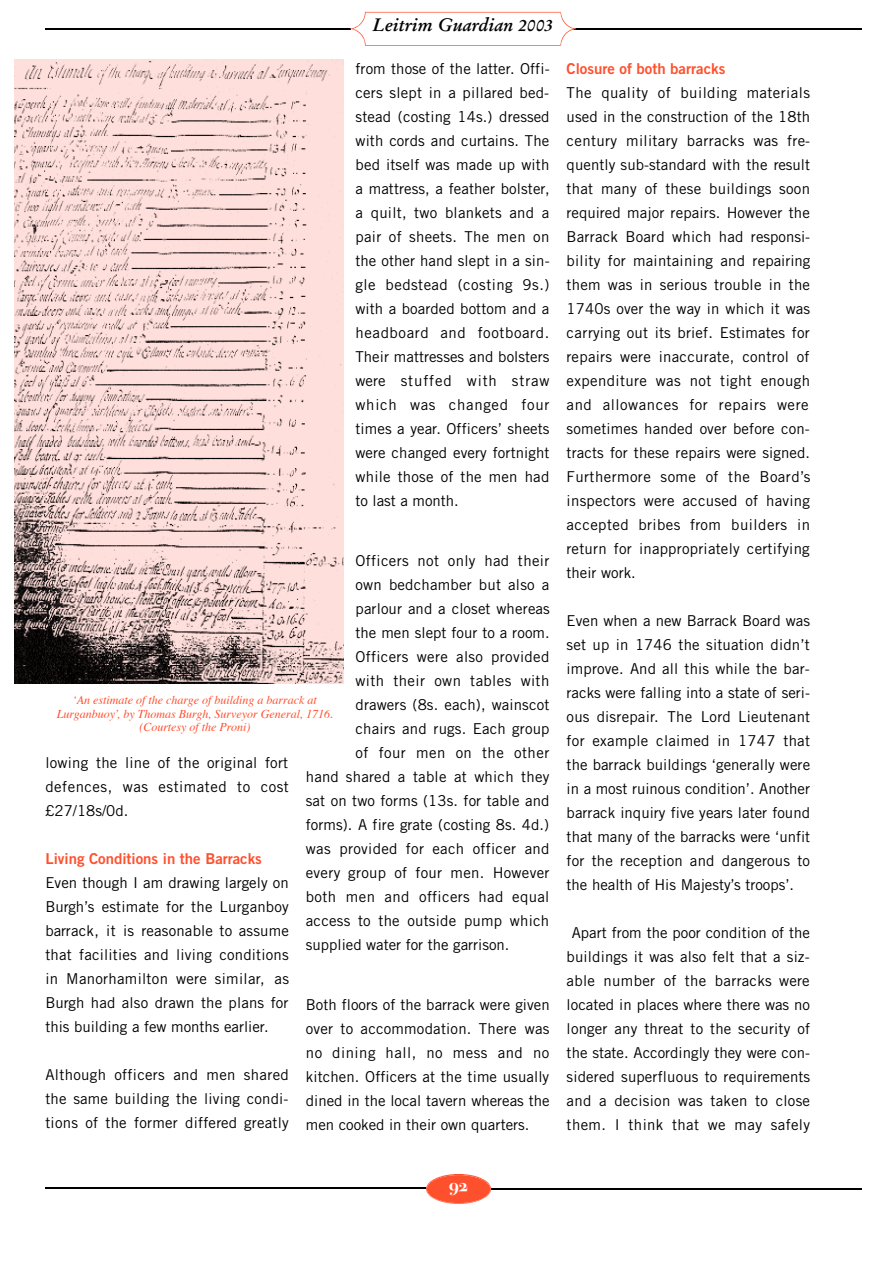
<style>
.page{position:relative;width:893px;height:1263px;background:#fff}
.page>*{position:absolute;margin:0;border:0;box-sizing:border-box;transform-origin:0 0}
.t1{font:italic 700 18px "Stempel Garamond";color:#000}
.t2{font:700 18px "Bodoni Svty Two OSITCTT";color:#fff}
.t3{font:15px/24px "Trade Gothic";letter-spacing:.015em;color:#000;text-align:justify}
.t4{font:15px "Trade Gothic Bold Two";color:#ff502e}
.t5{font:italic 12px/13.5px "Times";color:#ff502e;text-align:center}
.s1{font-size:16.5px}
</style>
<div class="page">
<hr style="left:45px;top:28px;width:306px;height:2px;background:#000">
<hr style="left:561px;top:28px;width:301px;height:2px;background:#000">
<svg style="left:350px;top:12px;width:225px;height:34px"></svg>
<hr style="left:45px;top:1188px;width:401px;height:1px;background:#000">
<hr style="left:488px;top:1188px;width:374px;height:2px;background:#000">
<svg style="left:426px;top:1174px;width:65px;height:30px"></svg>
<img style="left:14px;top:59px;width:329px;height:625px">
<p class="t1" style="left:373px;top:17px;width:182px">Leitrim Guardian <span class="s1">2 0 0 3</span></p>
<p class="t3" style="left:355px;top:58px;width:195px">from those of the latter. Offi&shy;cers slept in a pillared bed&shy;stead (costing 14s.) dressed with cords and curtains. The bed itself was made up with a mattress, a feather bolster, a quilt, two blankets and a pair of sheets. The men on the other hand slept in a sin&shy;gle bedstead (costing 9s.) with a boarded bottom and a headboard and footboard.<br>Their mattresses and bolsters were stuffed with straw which was changed four times a year. Officers’ sheets were changed every fortnight while those of the men had to last a month.</p>
<p class="t3" style="left:355px;top:550px;width:195px">Officers not only had their</p>
<p class="t3" style="left:355px;top:574px;width:195px">own bedchamber but also a</p>
<p class="t3" style="left:355px;top:598px;width:196px">parlour and a closet whereas</p>
<p class="t3" style="left:355px;top:622px;width:196px">the men slept four to a room.</p>
<p class="t3" style="left:355px;top:646px;width:195px">Officers were also provided</p>
<p class="t3" style="left:355px;top:670px;width:195px">with their own tables with</p>
<p class="t3" style="left:355px;top:694px;width:195px">drawers (8s. each), wainscot</p>
<p class="t3" style="left:355px;top:718px;width:195px">chairs and rugs. Each group</p>
<p class="t3" style="left:355px;top:742px;width:195px">of four men on the other</p>
<p class="t3" style="left:306px;top:766px;width:245px">hand shared a table at which they</p>
<p class="t3" style="left:306px;top:790px;width:245px">sat on two forms (13s. for table and</p>
<p class="t3" style="left:306px;top:814px;width:245px">forms). A fire grate (costing 8s. 4d.)</p>
<p class="t3" style="left:306px;top:838px;width:245px">was provided for each officer and</p>
<p class="t3" style="left:306px;top:862px;width:245px">every group of four men. However</p>
<p class="t3" style="left:306px;top:886px;width:245px">both men and officers had equal</p>
<p class="t3" style="left:306px;top:910px;width:245px">access to the outside pump which</p>
<p class="t3" style="left:306px;top:934px;width:205px">supplied water for the garrison.</p>
<p class="t5" style="left:57px;top:694px;width:277px">‘An estimate of the charge of building a barrack at<br>Lurganbuoy’, by Thomas Burgh, Surveyor General, 1716. (Courtesy of the Proni)</p>
<p class="t3" style="left:45px;top:752px;width:245px">lowing the line of the original fort defences, was estimated to cost £27/18s/0d.</p>
<p class="t4" style="left:45px;top:854px;width:218px">Living Conditions in the Barracks</p>
<p class="t3" style="left:45px;top:872px;width:245px">Even though I am drawing largely on Burgh’s estimate for the Lurganboy barrack, it is reasonable to assume that facilities and living conditions in Manorhamilton were similar, as Burgh had also drawn the plans for this building a few months earlier.</p>
<p class="t3" style="left:45px;top:1064px;width:245px">Although officers and men shared the same building the living condi&shy;tions of the former differed greatly</p>
<p class="t3" style="left:306px;top:994px;width:245px">Both floors of the barrack were given over to accommodation. There was no dining hall, no mess and no kitchen. Officers at the time usually dined in the local tavern whereas the men cooked in their own quarters.</p>
<p class="t4" style="left:566px;top:63px;width:160px">Closure of both barracks</p>
<p class="t3" style="left:566px;top:82px;width:245px">The quality of building materials used in the construction of the 18th century military barracks was fre&shy;quently sub-standard with the result that many of these buildings soon required major repairs. However the Barrack Board which had responsi&shy;bility for maintaining and repairing them was in serious trouble in the 1740s over the way in which it was carrying out its brief. Estimates for repairs were inaccurate, control of expenditure was not tight enough and allowances for repairs were sometimes handed over before con&shy;tracts for these repairs were signed.<br>Furthermore some of the Board’s inspectors were accused of having accepted bribes from builders in return for inappropriately certifying their work.</p>
<p class="t3" style="left:566px;top:610px;width:245px">Even when a new Barrack Board was set up in 1746 the situation didn’t improve. And all this while the bar&shy;racks were falling into a state of seri&shy;ous disrepair. The Lord Lieutenant for example claimed in 1747 that the barrack buildings ‘generally were in a most ruinous condition’. Another barrack inquiry five years later found that many of the barracks were ‘unfit for the reception and dangerous to the health of His Majesty’s troops’.</p>
<p class="t3" style="left:566px;top:922px;width:245px;text-align:center">Apart from the poor condition of the buildings it was also felt that a siz&shy;able number of the barracks were located in places where there was no longer any threat to the security of the state. Accordingly they were con&shy;sidered superfluous to requirements and a decision was taken to close them. I think that we may safely</p>
<p class="t2" style="left:449px;top:1174px;width:20px">92</p>
</div>
